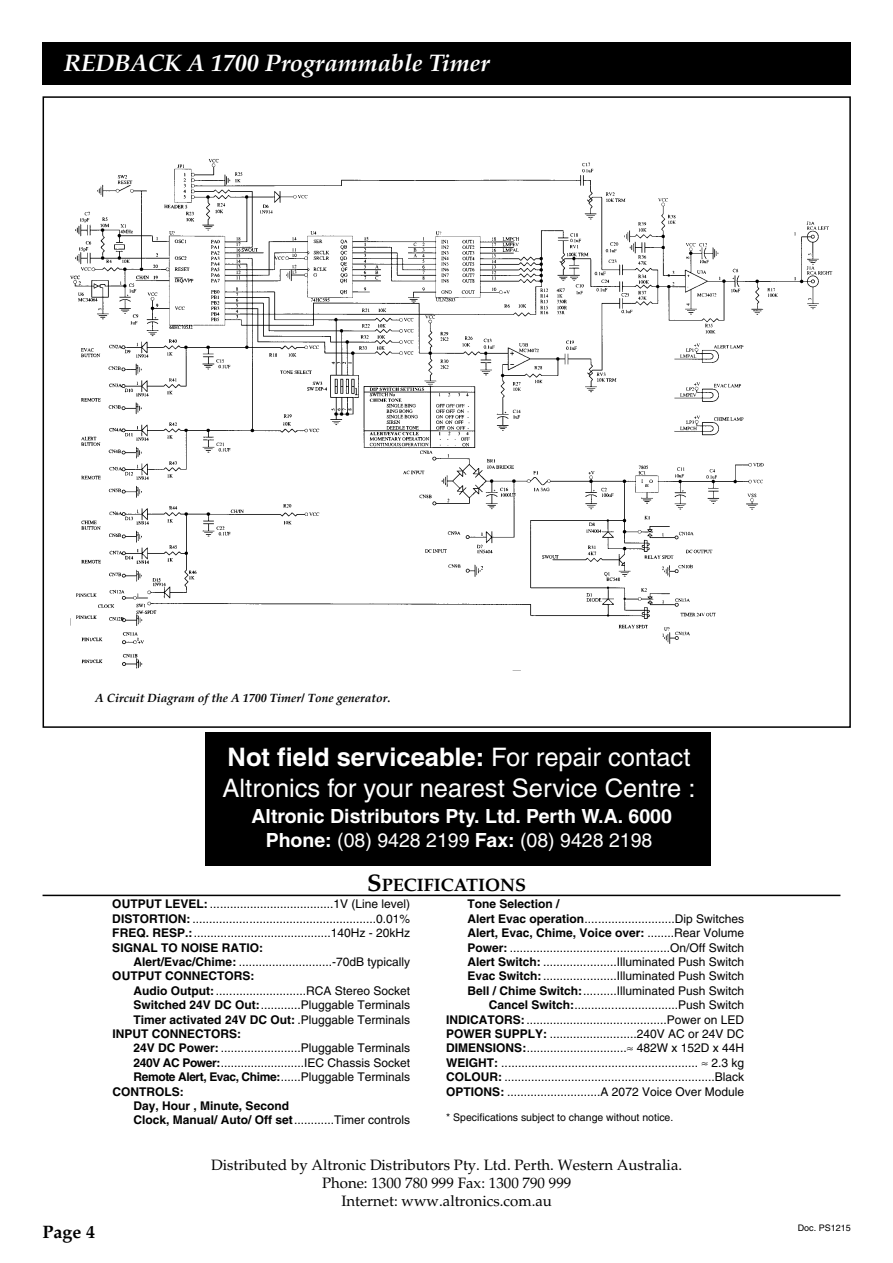
<style>
.page{position:relative;width:893px;height:1263px;background:#fff}
.page>*{position:absolute;margin:0;border:0;box-sizing:border-box;transform-origin:0 0}
.t1{font:25.5px/30.6px "Helvetica";color:#fff}
.t2{font:italic 700 24px "Palatino";color:#fff}
.t3{font:700 19.5px/23.4px "Helvetica";color:#fff;text-align:center}
.t4{font:700 18px "Palatino";color:#000}
.t5{font:15px/18.1px "Palatino";color:#000;text-align:center}
.t6{font:12px/14.4px "Helvetica";color:#000;text-align:justify}
.t7{font:700 12px "Helvetica";color:#000}
.t8{font:italic 700 12px "Palatino";color:#000}
.t9{font:10.5px "Helvetica";color:#000}
.t10{font:9px "Helvetica";color:#000}
.s1{font-weight:700}
.s2{font-weight:400}
.s3{font-size:24px}
</style>
<div class="page">
<div style="left:43px;top:43px;width:807px;height:42px;background:#000"></div>
<div style="left:205px;top:733px;width:505px;height:133px;background:#000"></div>
<hr style="left:43px;top:895px;width:797px;height:1px;background:#000">
<img style="left:70px;top:159px;width:763px;height:512px">
<h2 class="t2" style="left:64px;top:53px;width:427px">REDBACK A 1700 Programmable Timer</h2>
<p class="t8" style="left:95px;top:693px;width:297px">A Circuit Diagram of the A 1700 Timer/ Tone generator.</p>
<h1 class="t1" style="left:222px;top:744px;width:474px"><span class="s1">Not field serviceable:</span> For repair contact<br>Altronics for your nearest Service Centre :</h1>
<h3 class="t3" style="left:251px;top:806px;width:422px">Altronic Distributors Pty. Ltd. Perth W.A. 6000<br>Phone: <span class="s2">(08) 9428 2199</span> Fax: <span class="s2">(08) 9428 2198</span></h3>
<h3 class="t4" style="left:367px;top:878px;width:160px"><span class="s3">S</span>PECIFICATIONS</h3>
<p class="t6" style="left:112px;top:898px;width:299px"><span class="s1">OUTPUT LEVEL:</span> .....................................1V (Line level)<br><span class="s1">DISTORTION:</span> .......................................................0.01% <span class="s1">FREQ. RESP.:</span>.........................................140Hz - 20kHz <span class="s1">SIGNAL TO NOISE RATIO:</span></p>
<p class="t6" style="left:112px;top:956px;width:299px;text-indent:21px"><span class="s1">Alert/Evac/Chime:</span> ............................-70dB typically<br><span class="s1">OUTPUT CONNECTORS:</span></p>
<p class="t6" style="left:134px;top:984px;width:278px"><span class="s1">Audio Output:</span>...........................RCA Stereo Socket</p>
<p class="t6" style="left:134px;top:999px;width:278px"><span class="s1">Switched 24V DC Out:</span>............Pluggable Terminals</p>
<p class="t7" style="left:134px;top:1015px;width:278px">Timer activated 24V DC Out: <span class="s2">.Pluggable Terminals</span></p>
<p class="t7" style="left:112px;top:1029px;width:130px">INPUT CONNECTORS:</p>
<p class="t6" style="left:134px;top:1042px;width:278px"><span class="s1">24V DC Power:</span>........................Pluggable Terminals</p>
<p class="t6" style="left:134px;top:1056px;width:278px"><span class="s1">240V AC Power:</span>.........................IEC Chassis Socket</p>
<p class="t6" style="left:134px;top:1071px;width:278px"><span class="s1">Remote Alert, Evac, Chime:</span>......Pluggable Terminals</p>
<p class="t7" style="left:112px;top:1087px;width:73px">CONTROLS:</p>
<p class="t7" style="left:134px;top:1101px;width:157px">Day, Hour , Minute, Second</p>
<p class="t6" style="left:134px;top:1114px;width:278px"><span class="s1">Clock, Manual/ Auto/ Off set</span>............Timer controls</p>
<p class="t7" style="left:467px;top:900px;width:94px">Tone Selection /</p>
<p class="t6" style="left:467px;top:912px;width:278px"><span class="s1">Alert Evac operation</span>...........................Dip Switches</p>
<p class="t7" style="left:467px;top:929px;width:278px">Alert, Evac, Chime, Voice over: <span class="s2">........Rear Volume</span></p>
<p class="t6" style="left:467px;top:941px;width:278px"><span class="s1">Power:</span> ................................................On/Off Switch</p>
<p class="t6" style="left:467px;top:956px;width:278px"><span class="s1">Alert Switch:</span> ......................Illuminated Push Switch</p>
<p class="t6" style="left:467px;top:970px;width:278px"><span class="s1">Evac Switch:</span>......................Illuminated Push Switch</p>
<p class="t6" style="left:467px;top:984px;width:278px"><span class="s1">Bell / Chime Switch:</span>..........Illuminated Push Switch</p>
<p class="t6" style="left:489px;top:999px;width:257px"><span class="s1">Cancel Switch:</span>...............................Push Switch</p>
<p class="t6" style="left:446px;top:1013px;width:299px"><span class="s1">INDICATORS:</span>..........................................Power on LED</p>
<p class="t6" style="left:446px;top:1028px;width:299px"><span class="s1">POWER SUPPLY:</span> ..........................240V AC or 24V DC</p>
<p class="t6" style="left:446px;top:1042px;width:299px"><span class="s1">DIMENSIONS:</span>..............................≈ 482W x 152D x 44H</p>
<p class="t6" style="left:446px;top:1056px;width:299px"><span class="s1">WEIGHT:</span> ........................................................... ≈ 2.3 kg</p>
<p class="t6" style="left:446px;top:1071px;width:299px"><span class="s1">COLOUR:</span> ...............................................................Black</p>
<p class="t6" style="left:446px;top:1085px;width:299px"><span class="s1">OPTIONS:</span> ............................A 2072 Voice Over Module</p>
<p class="t9" style="left:446px;top:1114px;width:228px">* Specifications subject to change without notice.</p>
<p class="t5" style="left:211px;top:1157px;width:472px">Distributed by Altronic Distributors Pty. Ltd. Perth. Western Australia.<br>Phone: 1300 780 999 Fax: 1300 790 999<br>Internet: www.altronics.com.au</p>
<h3 class="t4" style="left:43px;top:1225px;width:54px">Page 4</h3>
<p class="t10" style="left:797px;top:1225px;width:55px">Doc. PS1215</p>
</div>
